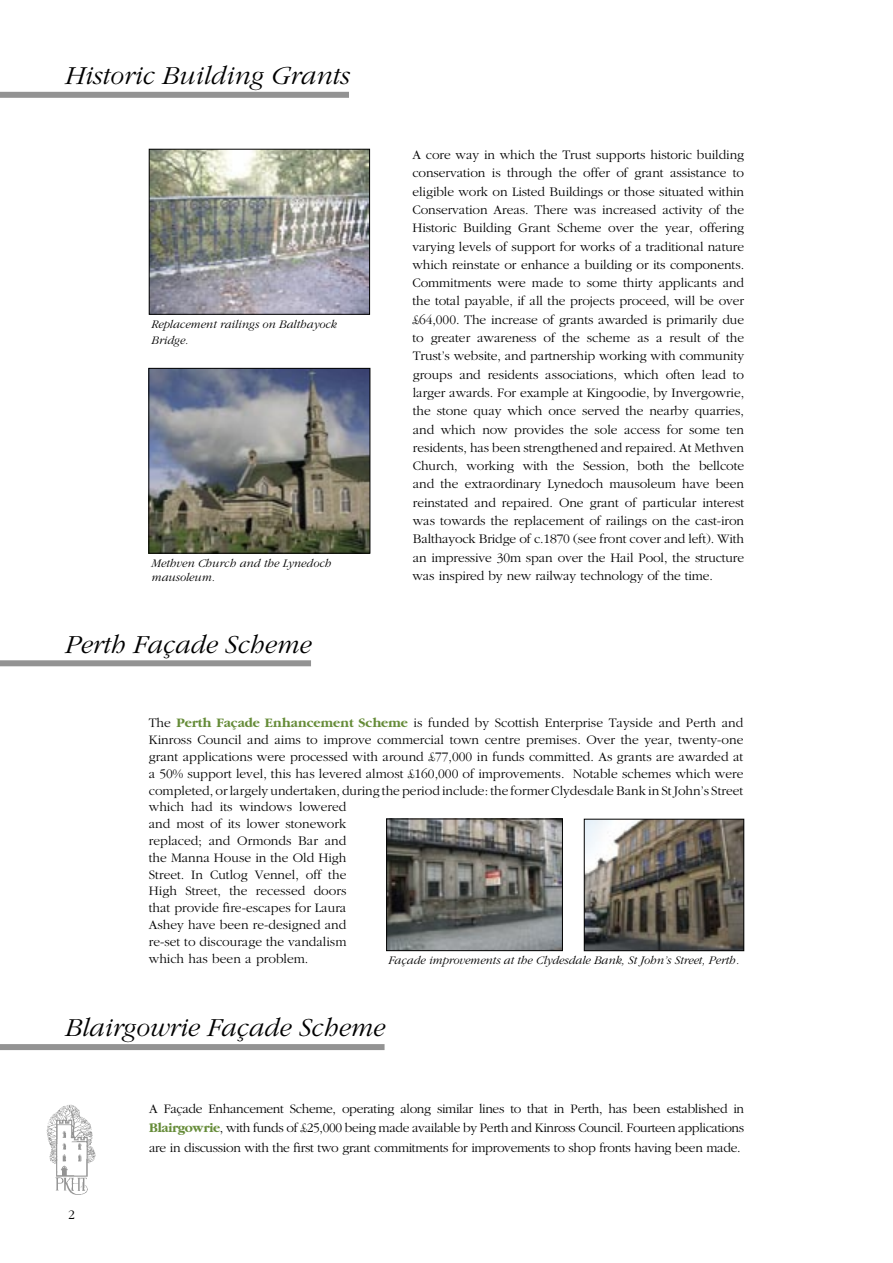
<style>
.page{position:relative;width:893px;height:1263px;background:#fff}
.page>*{position:absolute;margin:0;border:0;box-sizing:border-box;transform-origin:0 0}
.t1{font:italic 300 27px "Garamond";color:#000}
.t2{font:300 13.5px/18.3px "Garamond";color:#000;text-align:justify}
.t3{font:italic 300 12px/16.2px "Garamond";color:#000}
.s1{font-weight:700;color:#668c39}
</style>
<div class="page">
<div style="left:0;top:92px;width:349px;height:6px;background:#939393"></div>
<img style="left:46px;top:1104px;width:50px;height:91px">
<img style="left:151px;top:151px;width:217px;height:162px">
<div style="left:149px;top:149px;width:221px;height:166px;border:1px solid #000"></div>
<img style="left:150px;top:370px;width:218px;height:182px">
<div style="left:148px;top:368px;width:222px;height:186px;border:1px solid #000"></div>
<div style="left:0;top:660px;width:311px;height:6px;background:#939393"></div>
<div style="left:0;top:1044px;width:385px;height:6px;background:#939393"></div>
<img style="left:388px;top:821px;width:173px;height:128px">
<div style="left:386px;top:819px;width:177px;height:132px;border:1px solid #000"></div>
<img style="left:586px;top:821px;width:156px;height:128px">
<div style="left:584px;top:819px;width:160px;height:132px;border:1px solid #000"></div>
<h1 class="t1" style="left:64px;top:61px;width:286px">Historic Building Grants</h1>
<p class="t3" style="left:151px;top:316px;width:187px">Replacement railings on Balthayock<br>Bridge.</p>
<p class="t3" style="left:151px;top:557px;width:182px;line-height:13.5px">Methven Church and the Lynedoch mausoleum.</p>
<h1 class="t1" style="left:64px;top:629px;width:248px">Perth Façade Scheme</h1>
<p class="t2" style="left:412px;top:146px;width:333px">A core way in which the Trust supports historic building conservation is through the offer of grant assistance to eligible work on Listed Buildings or those situated within Conservation Areas. There was increased activity of the Historic Building Grant Scheme over the year, offering varying levels of support for works of a traditional nature which reinstate or enhance a building or its components.<br>Commitments were made to some thirty applicants and the total payable, if all the projects proceed, will be over £64,000. The increase of grants awarded is primarily due to greater awareness of the scheme as a result of the Trust’s website, and partnership working with community groups and residents associations, which often lead to larger awards. For example at Kingoodie, by Invergowrie, the stone quay which once served the nearby quarries, and which now provides the sole access for some ten residents, has been strengthened and repaired. At Methven Church, working with the Session, both the bellcote and the extraordinary Lynedoch mausoleum have been reinstated and repaired. One grant of particular interest was towards the replacement of railings on the cast-iron Balthayock Bridge of c.1870 (see front cover and left). With an impressive 30m span over the Hail Pool, the structure was inspired by new railway technology of the time.</p>
<p class="t2" style="left:149px;top:715px;width:596px;line-height:16.8px;text-align:left">The <span class="s1">Perth Façade Enhancement Scheme</span> is funded by Scottish Enterprise Tayside and Perth and Kinross Council and aims to improve commercial town centre premises. Over the year, twenty-one grant applications were processed with around £77,000 in funds committed. As grants are awarded at a 50% support level, this has levered almost £160,000 of improvements. Notable schemes which were completed, or largely undertaken, during the period include: the former Clydesdale Bank in St John’s Street which had its windows lowered<br>and most of its lower stonework<br>replaced; and Ormonds Bar and<br>the Manna House in the Old High<br>Street. In Cutlog Vennel, off the<br>High Street, the recessed doors<br>that provide fire-escapes for Laura<br>Ashey have been re-designed and<br>re-set to discourage the vandalism<br>which has been a problem.</p>
<p class="t3" style="left:388px;top:953px;width:352px">Façade improvements at the Clydesdale Bank, St John’s Street, Perth.</p>
<h1 class="t1" style="left:64px;top:1013px;width:322px">Blairgowrie Façade Scheme</h1>
<p class="t2" style="left:68px;top:1206px;width:8px">2</p>
<p class="t2" style="left:149px;top:1099px;width:597px;line-height:19.2px">A Façade Enhancement Scheme, operating along similar lines to that in Perth, has been established in <span class="s1">Blairgowrie</span>, with funds of £25,000 being made available by Perth and Kinross Council. Fourteen applications are in discussion with the first two grant commitments for improvements to shop fronts having been made.</p>
</div>
